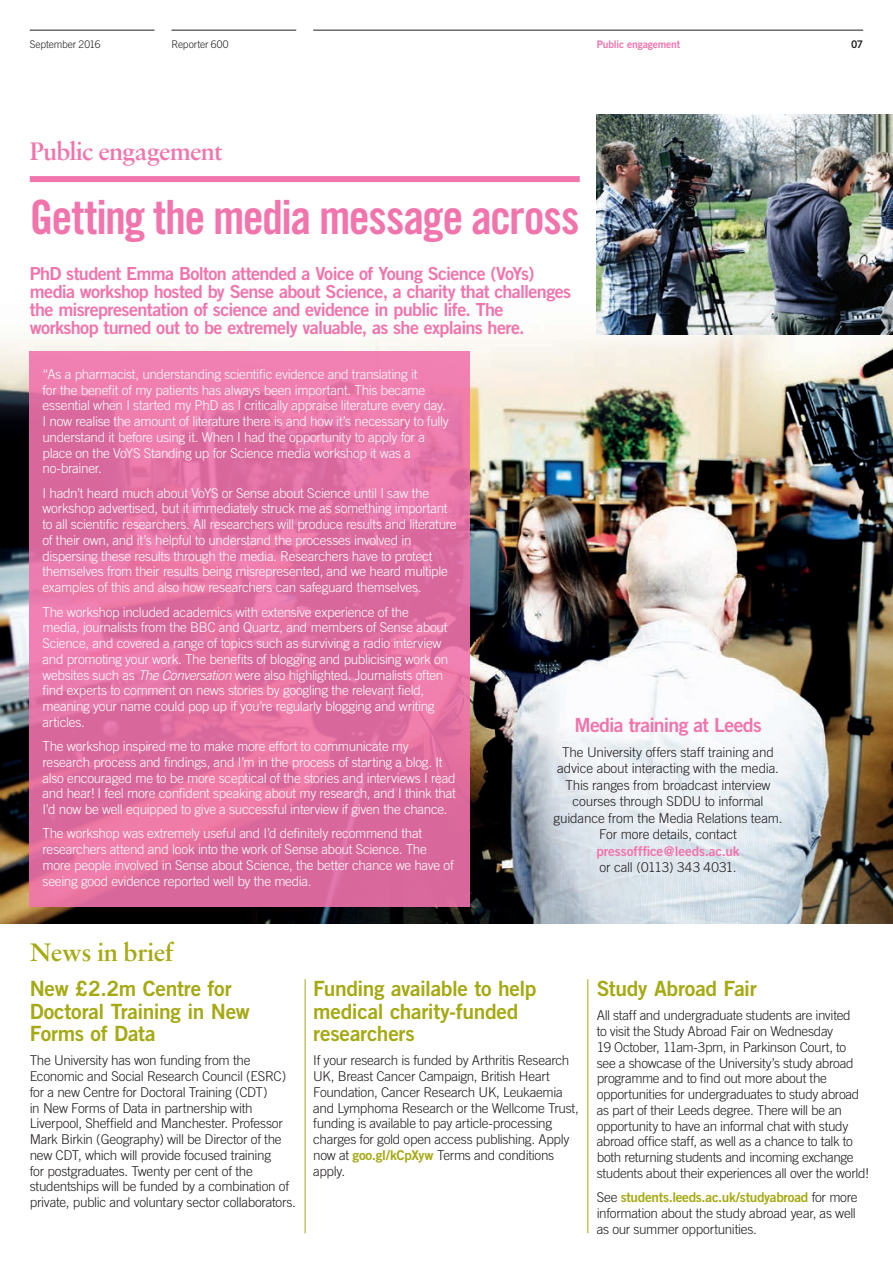
<style>
.page{position:relative;width:893px;height:1263px;background:#fff}
.page>*{position:absolute;margin:0;border:0;box-sizing:border-box;transform-origin:0 0}
.t1{font:47.25px "Trade Gothic Bold Cond Twenty";letter-spacing:-.035em;color:#f174ad}
.t2{font:27px "Sabon Semi Bold PL";letter-spacing:-.03em;color:#f174ad}
.t3{font:27px "Sabon Semi Bold PL";letter-spacing:-.02em;color:#a5a912}
.t4{font:21px/22.5px "Trade Gothic Bold Two";letter-spacing:-.015em;color:#a5a912}
.t5{font:19.5px "Trade Gothic Bold Two";letter-spacing:-.035em;color:#f174ad}
.t6{font:18px/18px "Trade Gothic Bold Two";letter-spacing:-.035em;color:#f174ad}
.t7{font:300 13.5px/15.8px "Trade Gothic";letter-spacing:-.02em;color:#fff}
.t8{font:300 13.5px/15.8px "Trade Gothic";letter-spacing:-.025em;color:#231f20}
.t9{font:13.5px "Trade Gothic Bold Two";letter-spacing:-.02em;color:#a5a912}
.t10{font:13.5px "Trade Gothic Bold Two";letter-spacing:-.005em;color:#f174ad}
.t11{font:300 10.5px "Trade Gothic";letter-spacing:-.015em;color:#231f20}
.t12{font:10.5px "Trade Gothic Bold Two";letter-spacing:-.015em;color:#f174ad}
.t13{font:10.5px "Trade Gothic Bold Two";color:#231f20}
.s1{font-style:italic}
.s2{font-family:"Trade Gothic Bold Two";font-weight:400;color:#a5a912}
.s3{font-family:"Trade Gothic";font-weight:300;color:#231f20}
</style>
<div class="page">
<img style="left:0;top:244px;width:893px;height:680px">
<div style="left:30px;top:176px;width:550px;height:6px;background:#f174ad"></div>
<hr style="left:313px;top:30px;width:550px;height:1px;background:#231f20">
<hr style="left:171px;top:30px;width:125px;height:1px;background:#231f20">
<hr style="left:30px;top:30px;width:124px;height:1px;background:#231f20">
<hr style="left:305px;top:979px;width:1px;height:254px;background:#a5a912">
<hr style="left:587px;top:979px;width:1px;height:254px;background:#a5a912">
<img style="left:597px;top:114px;width:296px;height:221px">
<svg style="left:30px;top:352px;width:440px;height:555px;background:#e171a3"></svg>
<p class="t11" style="left:30px;top:38px;width:72px">September 2016</p>
<p class="t11" style="left:171px;top:38px;width:59px">Reporter 600</p>
<p class="t12" style="left:597px;top:37px;width:85px">Public engagement</p>
<p class="t13" style="left:851px;top:37px;width:14px">07</p>
<h2 class="t2" style="left:30px;top:135px;width:195px">Public engagement</h2>
<h1 class="t1" style="left:30px;top:189px;width:551px">Getting the media message across</h1>
<p class="t6" style="left:30px;top:264px;width:543px">PhD student Emma Bolton attended a Voice of Young Science (VoYs) media workshop hosted by Sense about Science, a charity that challenges the misrepresentation of science and evidence in public life. The workshop turned out to be extremely valuable, as she explains here.</p>
<p class="t7" style="left:43px;top:366px;width:408px">“As a pharmacist, understanding scientific evidence and translating it<br>for the benefit of my patients has always been important. This became essential when I started my PhD as I critically appraise literature every day.<br>I now realise the amount of literature there is and how it’s necessary to fully understand it before using it. When I had the opportunity to apply for a place on the VoYS Standing up for Science media workshop it was a no-brainer.</p>
<p class="t7" style="left:43px;top:485px;width:416px">I hadn’t heard much about VoYS or Sense about Science until I saw the workshop advertised, but it immediately struck me as something important to all scientific researchers. All researchers will produce results and literature of their own, and it’s helpful to understand the processes involved in dispersing these results through the media. Researchers have to protect themselves from their results being misrepresented, and we heard multiple examples of this and also how researchers can safeguard themselves.</p>
<p class="t7" style="left:43px;top:604px;width:407px">The workshop included academics with extensive experience of the media, journalists from the BBC and Quartz, and members of Sense about Science, and covered a range of topics such as surviving a radio interview and promoting your work. The benefits of blogging and publicising work on websites such as <span class="s1">The Conversation</span> were also highlighted. Journalists often find experts to comment on news stories by googling the relevant field, meaning your name could pop up if you’re regularly blogging and writing articles.</p>
<p class="t7" style="left:43px;top:738px;width:415px">The workshop inspired me to make more effort to communicate my research process and findings, and I’m in the process of starting a blog. It also encouraged me to be more sceptical of the stories and interviews I read and hear! I feel more confident speaking about my research, and I think that I’d now be well equipped to give a successful interview if given the chance.</p>
<p class="t7" style="left:43px;top:825px;width:413px">The workshop was extremely useful and I’d definitely recommend that researchers attend and look into the work of Sense about Science. The more people involved in Sense about Science, the better chance we have of seeing good evidence reported well by the media.</p>
<h3 class="t5" style="left:574px;top:713px;width:189px">Media training at Leeds</h3>
<p class="t8" style="left:554px;top:744px;width:230px;line-height:16.5px;text-align:center">The University offers staff training and advice about interacting with the media.<br>This ranges from broadcast interview courses through SDDU to informal guidance from the Media Relations team.<br>For more details, contact</p>
<p class="t10" style="left:596px;top:843px;width:145px">pressofffice@leeds.ac.uk</p>
<p class="t8" style="left:599px;top:859px;width:139px">or call (0113) 343 4031.</p>
<h2 class="t3" style="left:30px;top:936px;width:145px">News in brief</h2>
<h3 class="t4" style="left:30px;top:977px;width:222px">New £2.2m Centre for<br>Doctoral Training in New<br>Forms of Data</h3>
<p class="t8" style="left:30px;top:1052px;width:268px">The University has won funding from the Economic and Social Research Council (ESRC) for a new Centre for Doctoral Training (CDT)<br>in New Forms of Data in partnership with Liverpool, Sheffield and Manchester. Professor Mark Birkin (Geography) will be Director of the new CDT, which will provide focused training<br>for postgraduates. Twenty per cent of the studentships will be funded by a combination of private, public and voluntary sector collaborators.</p>
<h3 class="t4" style="left:313px;top:977px;width:225px">Funding available to help medical charity-funded researchers</h3>
<p class="t8" style="left:313px;top:1052px;width:267px">If your research is funded by Arthritis Research UK, Breast Cancer Campaign, British Heart Foundation, Cancer Research UK, Leukaemia and Lymphoma Research or the Wellcome Trust, funding is available to pay article-processing charges for gold open access publishing. Apply now at <span class="s2">goo.gl/kCpXyw</span> Terms and conditions apply.</p>
<h3 class="t4" style="left:597px;top:977px;width:161px">Study Abroad Fair</h3>
<p class="t8" style="left:597px;top:1007px;width:274px">All staff and undergraduate students are invited<br>to visit the Study Abroad Fair on Wednesday<br>19 October, 11am-3pm, in Parkinson Court, to<br>see a showcase of the University’s study abroad programme and to find out more about the opportunities for undergraduates to study abroad as part of their Leeds degree. There will be an opportunity to have an informal chat with study abroad office staff, as well as a chance to talk to both returning students and incoming exchange students about their experiences all over the world!</p>
<p class="t9" style="left:597px;top:1189px;width:262px"><span class="s3">See</span> students.leeds.ac.uk/studyabroad <span class="s3">for more</span></p>
<p class="t8" style="left:597px;top:1205px;width:261px">information about the study abroad year, as well as our summer opportunities.</p>
</div>
